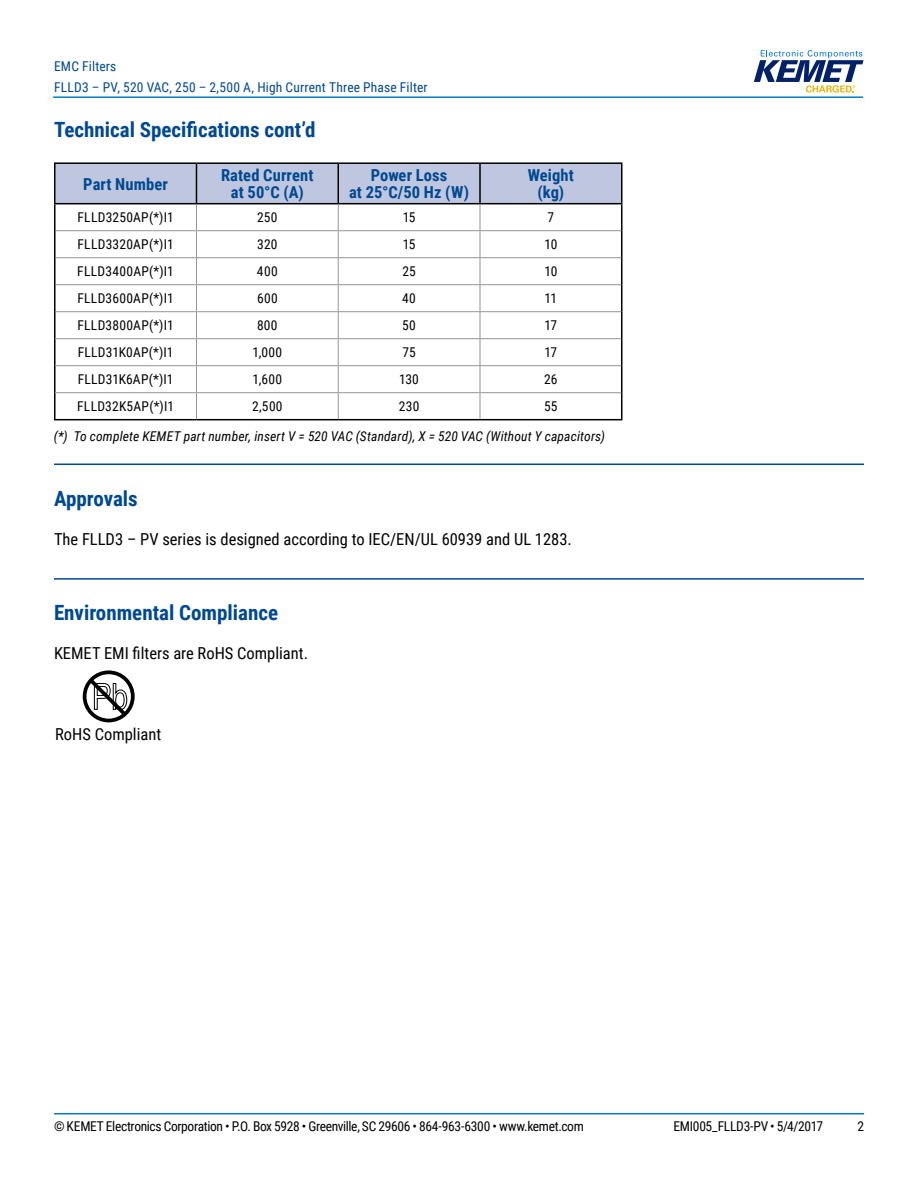
<style>
.page{position:relative;width:918px;height:1188px;background:#fff}
.page>*{position:absolute;margin:0;border:0;box-sizing:border-box;transform-origin:0 0}
.t1{font:700 21px "Roboto Condensed";color:#004990}
.t2{font:16.5px "Roboto Condensed";color:#000}
.t3{font:700 16.5px/16.5px "Roboto Condensed";letter-spacing:.005em;color:#004990;text-align:center}
.t4{font:13.5px "Roboto Condensed";color:#000}
.t5{font:13.5px "Roboto Condensed";letter-spacing:-.025em;color:#000}
.t6{font:italic 13.5px "Roboto Condensed";letter-spacing:.01em;color:#000}
.t7{font:13.5px/21px "Roboto Condensed";letter-spacing:.015em;color:#004990}
.t8{font:13.5px "Roboto Condensed";letter-spacing:.02em;color:#000}
.t9{font:13.5px "Roboto Condensed";letter-spacing:-.02em;color:#000}
.t10{font:13.5px "Roboto Condensed";letter-spacing:.025em;color:#000}
</style>
<div class="page">
<hr style="left:54px;top:1113px;width:810px;height:2px;background:#007dc3">
<hr style="left:53px;top:96px;width:810px;height:2px;background:#007dc3">
<svg style="left:754px;top:50px;width:110px;height:43px"></svg>
<hr style="left:54px;top:464px;width:810px;height:1px;background:#004990">
<hr style="left:54px;top:578px;width:810px;height:2px;background:#004990">
<hr style="left:196px;top:419px;width:142px;height:1px;background:#000">
<hr style="left:338px;top:419px;width:142px;height:1px;background:#000">
<hr style="left:480px;top:419px;width:142px;height:1px;background:#000">
<hr style="left:54px;top:204px;width:2px;height:27px;background:#000">
<hr style="left:54px;top:231px;width:2px;height:27px;background:#000">
<hr style="left:54px;top:258px;width:2px;height:27px;background:#000">
<hr style="left:54px;top:285px;width:2px;height:27px;background:#000">
<hr style="left:54px;top:312px;width:2px;height:27px;background:#000">
<hr style="left:54px;top:339px;width:2px;height:27px;background:#000">
<hr style="left:54px;top:366px;width:2px;height:27px;background:#000">
<hr style="left:54px;top:393px;width:2px;height:26px;background:#000">
<hr style="left:54px;top:419px;width:142px;height:1px;background:#000">
<svg style="left:55px;top:164px;width:567px;height:255px"></svg>
<hr style="left:54px;top:162px;width:142px;height:2px;background:#000">
<hr style="left:54px;top:164px;width:2px;height:39px;background:#000">
<hr style="left:196px;top:162px;width:142px;height:2px;background:#000">
<hr style="left:338px;top:162px;width:142px;height:2px;background:#000">
<hr style="left:480px;top:162px;width:142px;height:2px;background:#000">
<hr style="left:621px;top:164px;width:1px;height:39px;background:#000">
<hr style="left:54px;top:203px;width:142px;height:1px;background:#000">
<hr style="left:196px;top:203px;width:142px;height:1px;background:#000">
<hr style="left:338px;top:203px;width:142px;height:1px;background:#000">
<hr style="left:480px;top:203px;width:142px;height:1px;background:#000">
<div style="left:83px;top:670px;width:52px;height:52px;border:4px solid #010101;border-radius:50%"></div>
<svg style="left:85px;top:675px;width:45px;height:45px"></svg>
<p class="t7" style="left:54px;top:55px;width:375px">EMC Filters<br>FLLD3 – PV, 520 VAC, 250 – 2,500 A, High Current Three Phase Filter</p>
<h1 class="t1" style="left:54px;top:115px;width:263px">Technical Specifications cont’d</h1>
<p class="t3" style="left:83px;top:175px;width:86px">Part Number</p>
<p class="t3" style="left:221px;top:167px;width:94px">Rated Current at 50°C (A)</p>
<p class="t3" style="left:349px;top:167px;width:122px">Power Loss<br>at 25°C/50 Hz (W)</p>
<p class="t3" style="left:528px;top:167px;width:47px">Weight (kg)</p>
<p class="t8" style="left:78px;top:208px;width:98px">FLLD3250AP(*)I1</p>
<p class="t4" style="left:257px;top:208px;width:22px">250</p>
<p class="t4" style="left:403px;top:208px;width:14px">15</p>
<p class="t4" style="left:548px;top:208px;width:8px">7</p>
<p class="t4" style="left:78px;top:235px;width:98px">FLLD3320AP(*)I1</p>
<p class="t4" style="left:257px;top:235px;width:22px">320</p>
<p class="t4" style="left:403px;top:235px;width:14px">15</p>
<p class="t4" style="left:544px;top:235px;width:14px">10</p>
<p class="t10" style="left:77px;top:262px;width:98px">FLLD3400AP(*)I1</p>
<p class="t4" style="left:257px;top:262px;width:22px">400</p>
<p class="t4" style="left:402px;top:262px;width:15px">25</p>
<p class="t4" style="left:544px;top:262px;width:14px">10</p>
<p class="t8" style="left:77px;top:289px;width:98px">FLLD3600AP(*)I1</p>
<p class="t4" style="left:257px;top:289px;width:22px">600</p>
<p class="t4" style="left:402px;top:289px;width:15px">40</p>
<p class="t4" style="left:545px;top:289px;width:14px">11</p>
<p class="t8" style="left:77px;top:316px;width:98px">FLLD3800AP(*)I1</p>
<p class="t4" style="left:257px;top:316px;width:22px">800</p>
<p class="t4" style="left:402px;top:316px;width:15px">50</p>
<p class="t4" style="left:544px;top:316px;width:14px">17</p>
<p class="t4" style="left:78px;top:343px;width:97px">FLLD31K0AP(*)I1</p>
<p class="t4" style="left:252px;top:343px;width:31px">1,000</p>
<p class="t4" style="left:402px;top:343px;width:15px">75</p>
<p class="t4" style="left:544px;top:343px;width:14px">17</p>
<p class="t4" style="left:78px;top:370px;width:97px">FLLD31K6AP(*)I1</p>
<p class="t4" style="left:252px;top:370px;width:31px">1,600</p>
<p class="t4" style="left:399px;top:370px;width:21px">130</p>
<p class="t4" style="left:544px;top:370px;width:15px">26</p>
<p class="t8" style="left:77px;top:397px;width:98px">FLLD32K5AP(*)I1</p>
<p class="t4" style="left:252px;top:397px;width:32px">2,500</p>
<p class="t4" style="left:399px;top:397px;width:22px">230</p>
<p class="t4" style="left:544px;top:397px;width:15px">55</p>
<p class="t6" style="left:54px;top:426px;width:553px">(*) To complete KEMET part number, insert V = 520 VAC (Standard), X = 520 VAC (Without Y capacitors)</p>
<h1 class="t1" style="left:54px;top:483px;width:85px">Approvals</h1>
<p class="t2" style="left:54px;top:527px;width:519px">The FLLD3 – PV series is designed according to IEC/EN/UL 60939 and UL 1283.</p>
<h1 class="t1" style="left:54px;top:598px;width:226px">Environmental Compliance</h1>
<p class="t2" style="left:54px;top:642px;width:256px">KEMET EMI filters are RoHS Compliant.</p>
<p class="t2" style="left:55px;top:723px;width:108px">RoHS Compliant</p>
<p class="t5" style="left:54px;top:1116px;width:531px">© KEMET Electronics Corporation • P.O. Box 5928 • Greenville, SC 29606 • 864-963-6300 • www.kemet.com</p>
<p class="t9" style="left:674px;top:1116px;width:151px">EMI005_FLLD3-PV • 5/4/2017</p>
<p class="t4" style="left:857px;top:1116px;width:8px">2</p>
</div>
